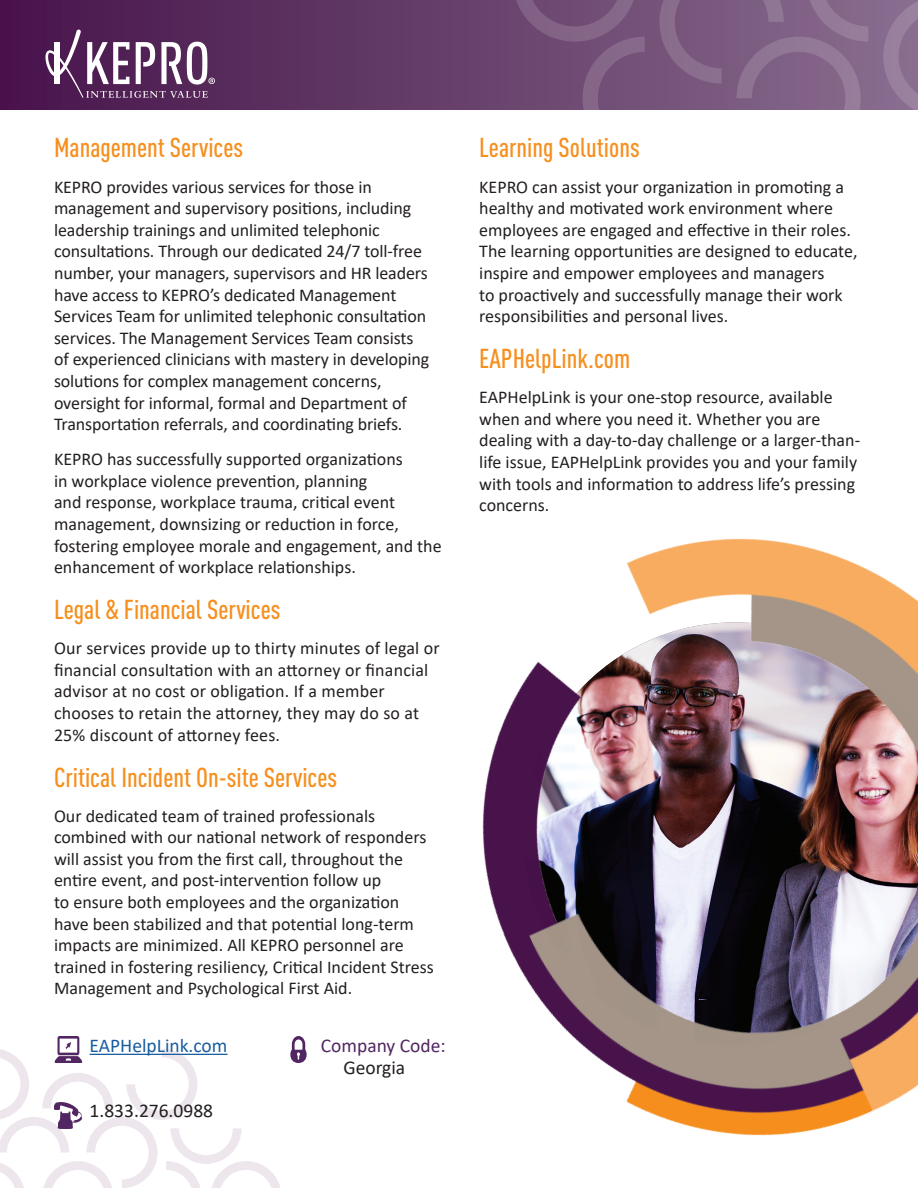
<style>
.page{position:relative;width:918px;height:1188px;background:#fff}
.page>*{position:absolute;margin:0;border:0;box-sizing:border-box;transform-origin:0 0}
.Heading_3{font:500 condensed 27px "DIN Pro";color:#f68f1e}
.t1{font:19.5px "Calibri";color:#231f20}
.t2{font:19.5px "Calibri";color:#175d9e}
.t3{font:19.5px "Calibri";color:#512662}
.t4{font:18px/21.6px "Calibri";color:#231f20}
</style>
<div class="page">
<svg style="left:0;top:0;width:513px;height:110px;background:#5b2f5f"></svg>
<svg style="left:513px;top:0;width:70px;height:110px;background:#704c74"></svg>
<svg style="left:583px;top:0;width:335px;height:110px;background:#816386"></svg>
<svg style="left:45px;top:30px;width:170px;height:68px"></svg>
<img style="left:482px;top:538px;width:436px;height:598px">
<svg style="left:0;top:1036px;width:280px;height:152px"></svg>
<svg style="left:290px;top:1036px;width:17px;height:27px"></svg>
<hr style="left:90px;top:1054px;width:138px;height:1px;background:#175d9e">
<p class="Heading_3" style="left:54px;top:128px;width:191px">Management Services</p>
<p class="t4" style="left:54px;top:175px;width:377px">KEPRO provides various services for those in management and supervisory positions, including leadership trainings and unlimited telephonic consultations. Through our dedicated 24/7 toll-free number, your managers, supervisors and HR leaders have access to KEPRO’s dedicated Management Services Team for unlimited telephonic consultation services. The Management Services Team consists of experienced clinicians with mastery in developing solutions for complex management concerns, oversight for informal, formal and Department of Transportation referrals, and coordinating briefs.</p>
<p class="t4" style="left:54px;top:448px;width:389px">KEPRO has successfully supported organizations<br>in workplace violence prevention, planning<br>and response, workplace trauma, critical event management, downsizing or reduction in force, fostering employee morale and engagement, and the enhancement of workplace relationships.</p>
<p class="Heading_3" style="left:54px;top:590px;width:228px">Legal &amp; Financial Services</p>
<p class="t4" style="left:54px;top:637px;width:387px">Our services provide up to thirty minutes of legal or financial consultation with an attorney or financial advisor at no cost or obligation. If a member chooses to retain the attorney, they may do so at 25% discount of attorney fees.</p>
<p class="Heading_3" style="left:54px;top:757px;width:285px">Critical Incident On-site Services</p>
<p class="t4" style="left:54px;top:804px;width:382px">Our dedicated team of trained professionals combined with our national network of responders will assist you from the first call, throughout the entire event, and post-intervention follow up<br>to ensure both employees and the organization have been stabilized and that potential long-term impacts are minimized. All KEPRO personnel are trained in fostering resiliency, Critical Incident Stress Management and Psychological First Aid.</p>
<p class="t2" style="left:90px;top:1032px;width:139px">EAPHelpLink.com</p>
<p class="t1" style="left:90px;top:1097px;width:125px">1.833.276.0988</p>
<p class="t3" style="left:321px;top:1032px;width:126px">Company Code:</p>
<p class="t1" style="left:343px;top:1054px;width:63px">Georgia</p>
<p class="Heading_3" style="left:479px;top:128px;width:162px">Learning Solutions</p>
<p class="t4" style="left:479px;top:175px;width:380px">KEPRO can assist your organization in promoting a healthy and motivated work environment where employees are engaged and effective in their roles.<br>The learning opportunities are designed to educate, inspire and empower employees and managers<br>to proactively and successfully manage their work responsibilities and personal lives.</p>
<p class="Heading_3" style="left:479px;top:339px;width:153px">EAPHelpLink.com</p>
<p class="t4" style="left:479px;top:386px;width:382px">EAPHelpLink is your one-stop resource, available when and where you need it. Whether you are dealing with a day-to-day challenge or a larger-than&shy;life issue, EAPHelpLink provides you and your family with tools and information to address life’s pressing concerns.</p>
</div>
